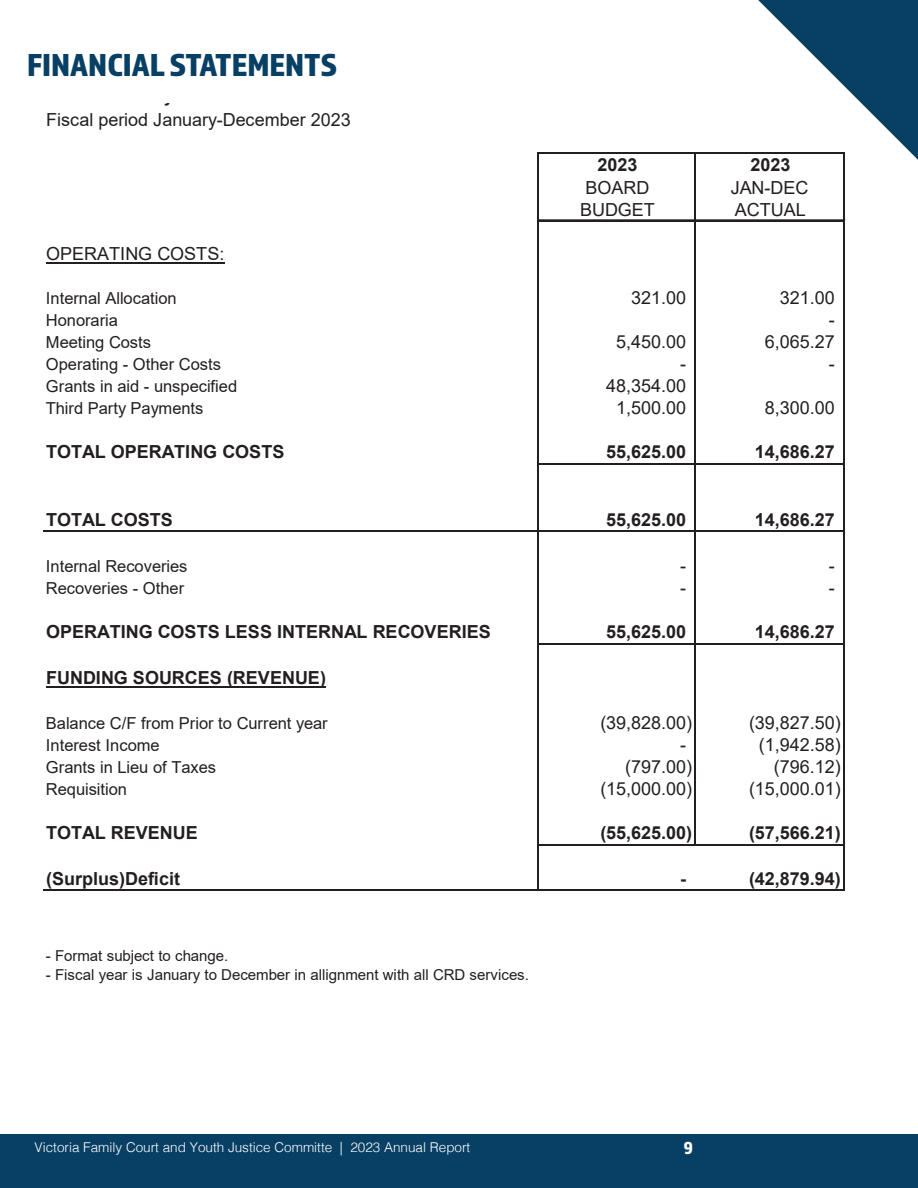
<style>
.page{position:relative;width:918px;height:1188px;background:#fff}
.page>*{position:absolute;margin:0;border:0;box-sizing:border-box;transform-origin:0 0}
.t1{font:33px "Almaq Refined";color:#084065}
.t2{font:700 18px "Arial";letter-spacing:-.005em;color:#231f20}
.t3{font:18px "Arial";letter-spacing:-.005em;color:#231f20}
.t4{font:18px "Almaq Refined";color:#fff}
.t5{font:16.5px "Arial";letter-spacing:-.005em;color:#231f20}
.t6{font:15px "Arial";letter-spacing:-.005em;color:#231f20}
.t7{font:300 13.5px "Helvetica";color:#fff}
</style>
<div class="page">
<hr style="left:46px;top:262px;width:178px;height:1px;background:#231f20">
<hr style="left:46px;top:686px;width:280px;height:2px;background:#231f20">
<hr style="left:538px;top:152px;width:1px;height:311px;background:#231f20">
<hr style="left:694px;top:154px;width:1px;height:309px;background:#231f20">
<hr style="left:695px;top:154px;width:1px;height:309px;background:#231f20">
<hr style="left:538px;top:465px;width:1px;height:66px;background:#231f20">
<hr style="left:694px;top:465px;width:1px;height:66px;background:#231f20">
<hr style="left:695px;top:465px;width:1px;height:66px;background:#231f20">
<hr style="left:538px;top:532px;width:1px;height:111px;background:#231f20">
<hr style="left:694px;top:532px;width:1px;height:111px;background:#231f20">
<hr style="left:695px;top:532px;width:1px;height:111px;background:#231f20">
<hr style="left:538px;top:645px;width:1px;height:199px;background:#231f20">
<hr style="left:538px;top:846px;width:1px;height:43px;background:#231f20">
<hr style="left:694px;top:645px;width:1px;height:199px;background:#231f20">
<hr style="left:695px;top:645px;width:1px;height:199px;background:#231f20">
<hr style="left:843px;top:154px;width:2px;height:735px;background:#231f20">
<hr style="left:539px;top:152px;width:306px;height:2px;background:#231f20">
<hr style="left:539px;top:220px;width:306px;height:1px;background:#231f20">
<hr style="left:538px;top:463px;width:305px;height:2px;background:#231f20">
<hr style="left:43px;top:531px;width:800px;height:1px;background:#231f20">
<hr style="left:538px;top:643px;width:305px;height:2px;background:#231f20">
<hr style="left:538px;top:844px;width:305px;height:2px;background:#231f20">
<hr style="left:43px;top:889px;width:802px;height:2px;background:#231f20">
<div style="left:0;top:1134px;width:918px;height:54px;background:#084065"></div>
<svg style="left:758px;top:0;width:160px;height:160px"></svg>
<h1 class="t1" style="left:27px;top:45px;width:312px">FINANCIAL STATEMENTS</h1>
<p class="t3" style="left:46px;top:107px;width:306px">Fiscal period January-December 2023</p>
<p class="t2" style="left:598px;top:152px;width:41px">2023</p>
<p class="t2" style="left:750px;top:152px;width:41px">2023</p>
<p class="t3" style="left:586px;top:175px;width:66px">BOARD</p>
<p class="t3" style="left:731px;top:175px;width:79px">JAN-DEC</p>
<p class="t3" style="left:580px;top:198px;width:76px">BUDGET</p>
<p class="t3" style="left:735px;top:198px;width:73px">ACTUAL</p>
<p class="t3" style="left:46px;top:242px;width:180px">OPERATING COSTS:</p>
<p class="t5" style="left:46px;top:287px;width:132px">Internal Allocation</p>
<p class="t3" style="left:631px;top:286px;width:56px">321.00</p>
<p class="t3" style="left:780px;top:286px;width:56px">321.00</p>
<p class="t5" style="left:46px;top:309px;width:74px">Honoraria</p>
<p class="t3" style="left:829px;top:308px;width:7px">-</p>
<p class="t5" style="left:46px;top:331px;width:107px">Meeting Costs</p>
<p class="t3" style="left:616px;top:330px;width:71px">5,450.00</p>
<p class="t3" style="left:765px;top:330px;width:71px">6,065.27</p>
<p class="t5" style="left:46px;top:353px;width:177px">Operating - Other Costs</p>
<p class="t3" style="left:680px;top:352px;width:7px">-</p>
<p class="t3" style="left:829px;top:352px;width:7px">-</p>
<p class="t5" style="left:46px;top:375px;width:193px">Grants in aid - unspecified</p>
<p class="t3" style="left:606px;top:374px;width:81px">48,354.00</p>
<p class="t5" style="left:46px;top:397px;width:159px">Third Party Payments</p>
<p class="t3" style="left:616px;top:396px;width:71px">1,500.00</p>
<p class="t3" style="left:765px;top:396px;width:71px">8,300.00</p>
<p class="t2" style="left:46px;top:439px;width:240px">TOTAL OPERATING COSTS</p>
<p class="t2" style="left:606px;top:439px;width:81px">55,625.00</p>
<p class="t2" style="left:755px;top:439px;width:81px">14,686.27</p>
<p class="t2" style="left:46px;top:507px;width:128px">TOTAL COSTS</p>
<p class="t2" style="left:606px;top:507px;width:81px">55,625.00</p>
<p class="t2" style="left:755px;top:507px;width:81px">14,686.27</p>
<p class="t5" style="left:46px;top:555px;width:143px">Internal Recoveries</p>
<p class="t3" style="left:680px;top:554px;width:7px">-</p>
<p class="t3" style="left:829px;top:554px;width:7px">-</p>
<p class="t5" style="left:46px;top:577px;width:140px">Recoveries - Other</p>
<p class="t3" style="left:680px;top:576px;width:7px">-</p>
<p class="t3" style="left:829px;top:576px;width:7px">-</p>
<p class="t2" style="left:46px;top:619px;width:446px">OPERATING COSTS LESS INTERNAL RECOVERIES</p>
<p class="t2" style="left:606px;top:619px;width:81px">55,625.00</p>
<p class="t2" style="left:755px;top:619px;width:81px">14,686.27</p>
<p class="t2" style="left:46px;top:665px;width:281px">FUNDING SOURCES (REVENUE)</p>
<p class="t5" style="left:46px;top:712px;width:283px">Balance C/F from Prior to Current year</p>
<p class="t3" style="left:600px;top:710px;width:93px">(39,828.00)</p>
<p class="t3" style="left:749px;top:710px;width:93px">(39,827.50)</p>
<p class="t5" style="left:46px;top:734px;width:115px">Interest Income</p>
<p class="t3" style="left:680px;top:732px;width:7px">-</p>
<p class="t3" style="left:759px;top:732px;width:83px">(1,942.58)</p>
<p class="t5" style="left:46px;top:756px;width:172px">Grants in Lieu of Taxes</p>
<p class="t3" style="left:625px;top:754px;width:68px">(797.00)</p>
<p class="t3" style="left:774px;top:754px;width:68px">(796.12)</p>
<p class="t5" style="left:46px;top:778px;width:83px">Requisition</p>
<p class="t3" style="left:600px;top:776px;width:93px">(15,000.00)</p>
<p class="t3" style="left:749px;top:776px;width:93px">(15,000.01)</p>
<p class="t2" style="left:46px;top:820px;width:153px">TOTAL REVENUE</p>
<p class="t2" style="left:600px;top:820px;width:93px">(55,625.00)</p>
<p class="t2" style="left:749px;top:820px;width:93px">(57,566.21)</p>
<p class="t2" style="left:46px;top:866px;width:135px">(Surplus)Deficit</p>
<p class="t2" style="left:680px;top:866px;width:7px">-</p>
<p class="t2" style="left:749px;top:866px;width:93px">(42,879.94)</p>
<p class="t6" style="left:46px;top:946px;width:184px">- Format subject to change.</p>
<p class="t6" style="left:46px;top:964px;width:485px">- Fiscal year is January to December in allignment with all CRD services.</p>
<p class="t7" style="left:34px;top:1136px;width:437px">Victoria Family Court and Youth Justice Committe | 2023 Annual Report</p>
<p class="t4" style="left:684px;top:1137px;width:11px">9</p>
</div>
